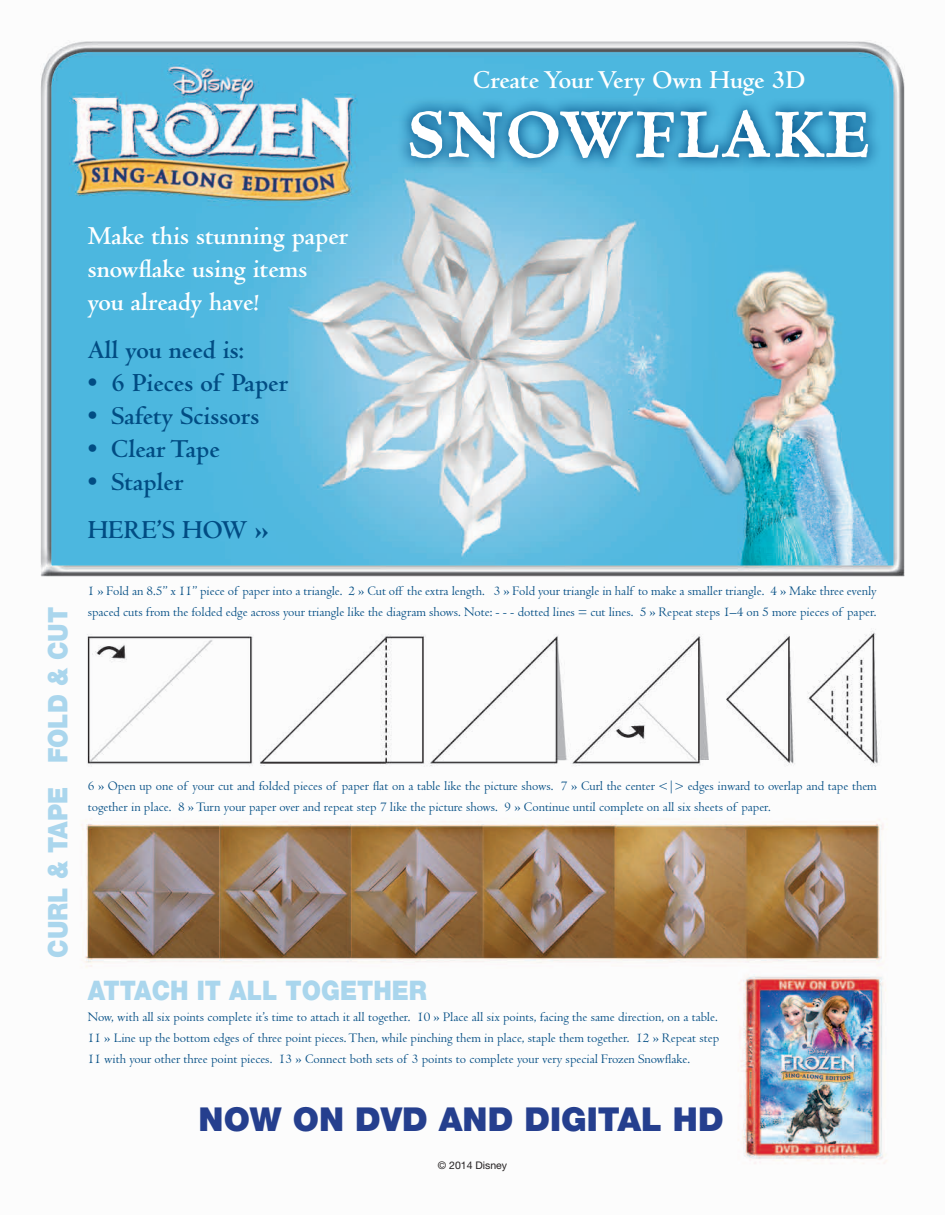
<style>
.page{position:relative;width:945px;height:1215px;background:#fff}
.page>*{position:absolute;margin:0;border:0;box-sizing:border-box;transform-origin:0 0}
.t1{font:600 73.65px "Celestia Antiqua";letter-spacing:.03em;color:#fff}
.t2{font:900 33px "Helvetica Neue";color:#253f8e}
.t3{font:700 27px/33px "Centaur MT Std";color:#fff}
.t4{font:700 27px "Centaur MT Std";color:#014c83}
.t5{font:900 27px "Helvetica Neue";color:#aad6ed;scale:.9 1}
.t6{font:13.5px/21px "Centaur MT Std";color:#014c83}
.t7{font:10.5px "Helvetica Neue";color:#231f20}
</style>
<div class="page">
<img style="left:40px;top:40px;width:865px;height:1124px">
<div style="left:396px;top:96px;width:486px;height:76px;background:#014c83;opacity:.9"></div>
<p class="t3" style="left:473px;top:64px;width:334px">Create Your Very Own Huge 3D</p>
<p class="t1" style="left:407px;top:96px;width:465px">SNOWFLAKE</p>
<p class="t5" style="left:42px;top:763px;width:175px;rotate:-90deg">FOLD &amp; CUT</p>
<p class="t5" style="left:42px;top:958px;width:191px;rotate:-90deg">CURL &amp; TAPE</p>
<p class="t3" style="left:88px;top:220px;width:262px">Make this stunning paper snowflake using items</p>
<p class="t3" style="left:88px;top:286px;width:173px">you already have!</p>
<p class="t4" style="left:88px;top:335px;width:158px">All you need is:</p>
<p class="t4" style="left:88px;top:368px;width:202px">• 6 Pieces of Paper</p>
<p class="t4" style="left:88px;top:401px;width:173px">• Safety Scissors</p>
<p class="t4" style="left:88px;top:434px;width:134px">• Clear Tape</p>
<p class="t4" style="left:88px;top:467px;width:97px">• Stapler</p>
<p class="t4" style="left:88px;top:515px;width:182px">HERE’S HOW »</p>
<p class="t6" style="left:88px;top:580px;width:790px">1 » Fold an 8.5” x 11” piece of paper into a triangle. 2 » Cut off the extra length. 3 » Fold your triangle in half to make a smaller triangle. 4 » Make three evenly spaced cuts from the folded edge across your triangle like the diagram shows. Note: - - - dotted lines = cut lines. 5 » Repeat steps 1–4 on 5 more pieces of paper.</p>
<p class="t6" style="left:88px;top:775px;width:791px">6 » Open up one of your cut and folded pieces of paper flat on a table like the picture shows. 7 » Curl the center &lt;|&gt; edges inward to overlap and tape them together in place. 8 » Turn your paper over and repeat step 7 like the picture shows. 9 » Continue until complete on all six sheets of paper.</p>
<p class="t5" style="left:88px;top:974px;width:378px">ATTACH IT ALL TOGETHER</p>
<p class="t6" style="left:88px;top:1006px;width:633px;text-align:justify">Now, with all six points complete it’s time to attach it all together. 10 » Place all six points, facing the same direction, on a table.<br>11 » Line up the bottom edges of three point pieces. Then, while pinching them in place, staple them together. 12 » Repeat step 11 with your other three point pieces. 13 » Connect both sets of 3 points to complete your very special Frozen Snowflake.</p>
<p class="t2" style="left:199px;top:1099px;width:527px">NOW ON DVD AND DIGITAL HD</p>
<p class="t7" style="left:438px;top:1159px;width:71px">© 2014 Disney</p>
</div>
